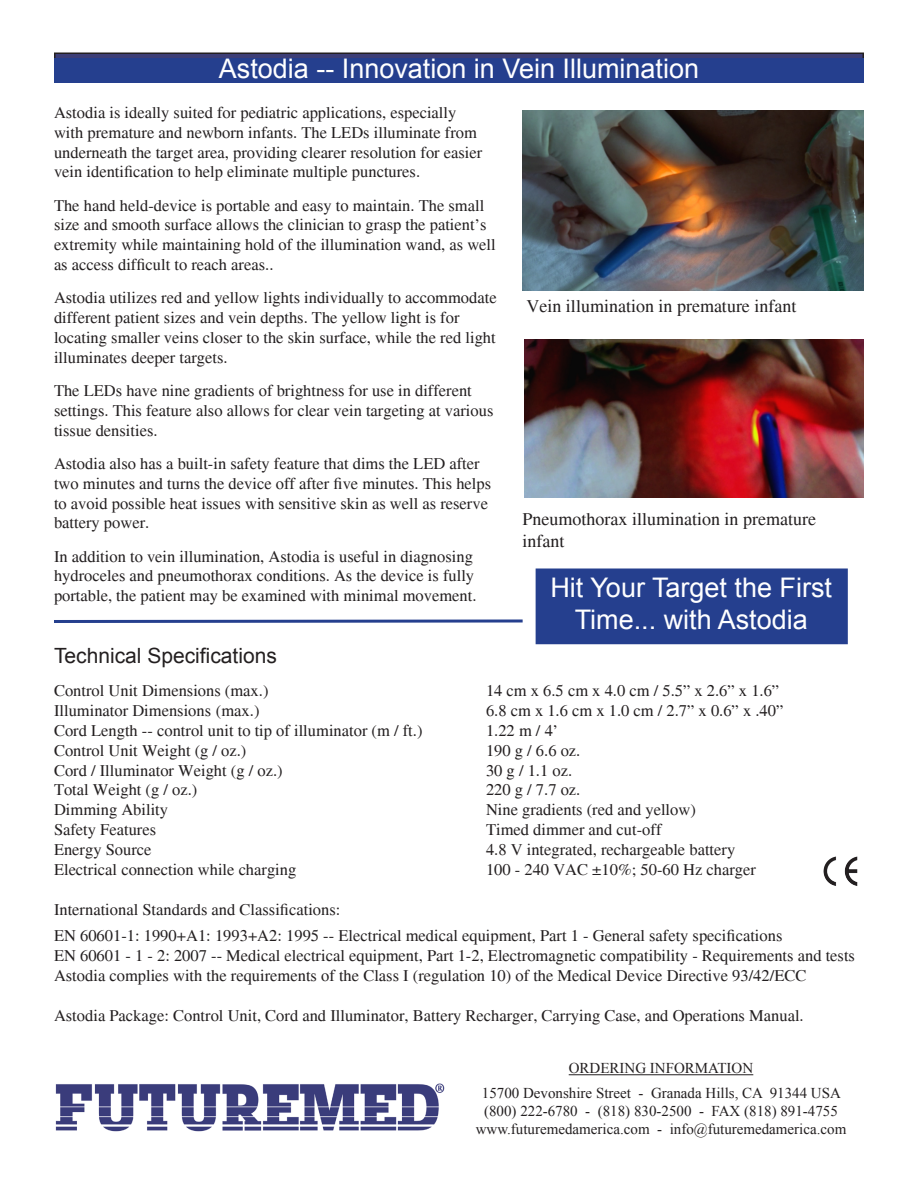
<style>
.page{position:relative;width:918px;height:1188px;background:#fff}
.page>*{position:absolute;margin:0;border:0;box-sizing:border-box;transform-origin:0 0}
.t1{font:27px/32.4px "Arial";color:#fff;text-align:center}
.t2{font:21px "Arial";color:#231f20}
.t3{font:18px "Times";color:#231f20}
.t4{font:16.5px/19.8px "Times";color:#231f20}
.t5{font:15px "Times New Roman";color:#231f20}
</style>
<div class="page">
<div style="left:536px;top:569px;width:311px;height:75px;background:#253f8e"></div>
<div style="left:536px;top:568px;width:312px;height:76px;border:2px solid #253f8e"></div>
<div style="left:55px;top:53px;width:808px;height:29px;background:#3d3e77"></div>
<div style="left:54px;top:52px;width:810px;height:30px;border:2px solid #231f20"></div>
<img style="left:525px;top:339px;width:339px;height:158px">
<img style="left:55px;top:1083px;width:390px;height:49px">
<hr style="left:569px;top:1074px;width:184px;height:1px;background:#231f20">
<div style="left:54px;top:58px;width:810px;height:25px;background:#253f8e"></div>
<svg style="left:54px;top:619px;width:469px;height:4px;background:#5b6ea9"></svg>
<img style="left:523px;top:110px;width:341px;height:181px">
<div style="left:537px;top:577px;width:309px;height:65px;background:#253f8e"></div>
<p class="t1" style="left:219px;top:53px;width:482px">Astodia -- Innovation in Vein Illumination</p>
<p class="t4" style="left:54px;top:103px;width:430px">Astodia is ideally suited for pediatric applications, especially with premature and newborn infants. The LEDs illuminate from underneath the target area, providing clearer resolution for easier vein identification to help eliminate multiple punctures.</p>
<p class="t4" style="left:54px;top:195px;width:443px">The hand held-device is portable and easy to maintain. The small size and smooth surface allows the clinician to grasp the patient’s extremity while maintaining hold of the illumination wand, as well as access difficult to reach areas..</p>
<p class="t4" style="left:54px;top:288px;width:444px">Astodia utilizes red and yellow lights individually to accommodate different patient sizes and vein depths. The yellow light is for locating smaller veins closer to the skin surface, while the red light illuminates deeper targets.</p>
<p class="t4" style="left:54px;top:381px;width:441px">The LEDs have nine gradients of brightness for use in different settings. This feature also allows for clear vein targeting at various tissue densities.</p>
<p class="t4" style="left:54px;top:454px;width:439px">Astodia also has a built-in safety feature that dims the LED after two minutes and turns the device off after five minutes. This helps to avoid possible heat issues with sensitive skin as well as reserve battery power.</p>
<p class="t4" style="left:54px;top:546px;width:424px">In addition to vein illumination, Astodia is useful in diagnosing hydroceles and pneumothorax conditions. As the device is fully portable, the patient may be examined with minimal movement.</p>
<p class="t3" style="left:526px;top:296px;width:271px">Vein illumination in premature infant</p>
<p class="t3" style="left:523px;top:509px;width:295px">Pneumothorax illumination in premature</p>
<p class="t3" style="left:523px;top:530px;width:43px">infant</p>
<p class="t1" style="left:550px;top:572px;width:283px">Hit Your Target the First<br>Time... with Astodia</p>
<p class="t2" style="left:54px;top:642px;width:224px">Technical Specifications</p>
<p class="t4" style="left:54px;top:681px;width:216px">Control Unit Dimensions (max.)</p>
<p class="t4" style="left:486px;top:681px;width:295px">14 cm x 6.5 cm x 4.0 cm / 5.5” x 2.6” x 1.6”</p>
<p class="t4" style="left:54px;top:701px;width:207px">Illuminator Dimensions (max.)</p>
<p class="t4" style="left:486px;top:701px;width:299px">6.8 cm x 1.6 cm x 1.0 cm / 2.7” x 0.6” x .40”</p>
<p class="t4" style="left:54px;top:721px;width:370px">Cord Length -- control unit to tip of illuminator (m / ft.)</p>
<p class="t4" style="left:486px;top:721px;width:74px">1.22 m / 4’</p>
<p class="t4" style="left:54px;top:741px;width:194px">Control Unit Weight (g / oz.)</p>
<p class="t4" style="left:486px;top:741px;width:96px">190 g / 6.6 oz.</p>
<p class="t4" style="left:54px;top:760px;width:230px">Cord / Illuminator Weight (g / oz.)</p>
<p class="t4" style="left:486px;top:760px;width:88px">30 g / 1.1 oz.</p>
<p class="t4" style="left:54px;top:780px;width:145px">Total Weight (g / oz.)</p>
<p class="t4" style="left:486px;top:780px;width:96px">220 g / 7.7 oz.</p>
<p class="t4" style="left:54px;top:800px;width:116px">Dimming Ability</p>
<p class="t4" style="left:486px;top:800px;width:211px">Nine gradients (red and yellow)</p>
<p class="t4" style="left:54px;top:820px;width:104px">Safety Features</p>
<p class="t4" style="left:486px;top:820px;width:177px">Timed dimmer and cut-off</p>
<p class="t4" style="left:54px;top:840px;width:99px">Energy Source</p>
<p class="t4" style="left:486px;top:840px;width:251px">4.8 V integrated, rechargeable battery</p>
<p class="t4" style="left:54px;top:859px;width:244px">Electrical connection while charging</p>
<p class="t4" style="left:486px;top:859px;width:272px">100 - 240 VAC ±10%; 50-60 Hz charger</p>
<p class="t4" style="left:54px;top:899px;width:288px">International Standards and Classifications:</p>
<p class="t4" style="left:54px;top:926px;width:730px">EN 60601-1: 1990+A1: 1993+A2: 1995 -- Electrical medical equipment, Part 1 - General safety specifications</p>
<p class="t4" style="left:54px;top:946px;width:803px">EN 60601 - 1 - 2: 2007 -- Medical electrical equipment, Part 1-2, Electromagnetic compatibility - Requirements and tests</p>
<p class="t4" style="left:54px;top:966px;width:754px">Astodia complies with the requirements of the Class I (regulation 10) of the Medical Device Directive 93/42/ECC</p>
<p class="t4" style="left:54px;top:1006px;width:751px">Astodia Package: Control Unit, Cord and Illuminator, Battery Recharger, Carrying Case, and Operations Manual.</p>
<p class="t5" style="left:569px;top:1058px;width:186px">ORDERING INFORMATION</p>
<p class="t5" style="left:482px;top:1083px;width:361px">15700 Devonshire Street - Granada Hills, CA 91344 USA</p>
<p class="t5" style="left:484px;top:1101px;width:355px">(800) 222-6780 - (818) 830-2500 - FAX (818) 891-4755</p>
<p class="t5" style="left:476px;top:1119px;width:372px">www.futuremedamerica.com - info@futuremedamerica.com</p>
</div>
